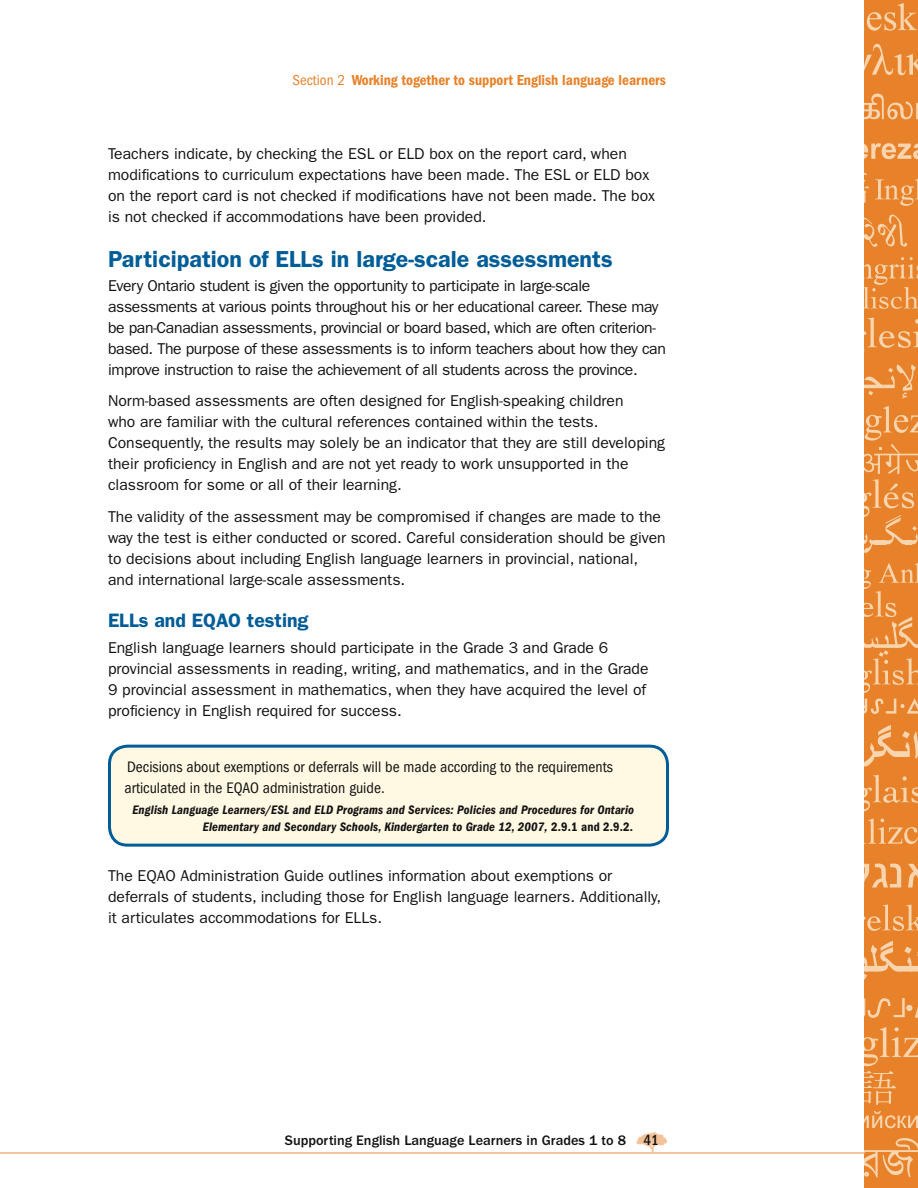
<style>
.page{position:relative;width:918px;height:1188px;background:#fff}
.page>*{position:absolute;margin:0;border:0;box-sizing:border-box;transform-origin:0 0}
.t1{font:600 23.25px "Franklin Gothic";color:#005d97}
.t2{font:600 19.5px "Franklin Gothic";color:#005d97}
.t3{font:15.75px/21px "Franklin Gothic";color:#121212}
.t4{font:15.75px/21px "Franklin Gothic";letter-spacing:-.02em;color:#121212}
.t5{font:condensed 15.75px/21px "Franklin Gothic";color:#121212}
.t6{font:600 condensed 15px "Franklin Gothic";color:#e8822a}
.t7{font:500 14.25px "Franklin Gothic";color:#121212}
.t8{font:italic 600 condensed 12.75px/17.2px "Franklin Gothic";letter-spacing:.01em;color:#121212;text-align:right}
.s1{font-weight:400}
.s2{font-style:normal}
.s3{font-stretch:condensed;font-size:15px}
</style>
<div class="page">
<img style="left:637px;top:1132px;width:30px;height:20px">
<div style="left:864px;top:0;width:54px;height:1188px;background:#e8822a"></div>
<svg style="left:864px;top:998px;width:54px;height:20px"></svg>
<svg style="left:864px;top:775px;width:54px;height:37px"></svg>
<svg style="left:864px;top:318px;width:54px;height:34px"></svg>
<svg style="left:864px;top:863px;width:37px;height:25px"></svg>
<svg style="left:908px;top:864px;width:10px;height:24px"></svg>
<svg style="left:864px;top:819px;width:54px;height:25px"></svg>
<svg style="left:864px;top:215px;width:43px;height:32px"></svg>
<svg style="left:864px;top:3px;width:53px;height:28px"></svg>
<svg style="left:864px;top:257px;width:54px;height:52px"></svg>
<svg style="left:864px;top:1138px;width:54px;height:40px"></svg>
<svg style="left:864px;top:563px;width:54px;height:151px"></svg>
<svg style="left:864px;top:143px;width:54px;height:16px"></svg>
<svg style="left:864px;top:94px;width:54px;height:25px"></svg>
<svg style="left:864px;top:406px;width:54px;height:147px"></svg>
<svg style="left:864px;top:725px;width:54px;height:41px"></svg>
<svg style="left:864px;top:364px;width:52px;height:35px"></svg>
<svg style="left:864px;top:905px;width:54px;height:75px"></svg>
<svg style="left:864px;top:172px;width:54px;height:34px"></svg>
<svg style="left:864px;top:1027px;width:54px;height:78px"></svg>
<svg style="left:864px;top:1111px;width:54px;height:17px"></svg>
<svg style="left:864px;top:44px;width:54px;height:32px"></svg>
<hr style="left:0;top:1152px;width:865px;height:2px;background:#f4c298">
<div style="left:110px;top:746px;width:558px;height:99px;background:#fff8e3;border-radius:18px"></div>
<div style="left:108px;top:745px;width:561px;height:102px;border:3px solid #005d97;border-radius:18px"></div>
<p class="t6" style="left:293px;top:71px;width:375px"><span class="s1">Section 2</span> Working together to support English language learners</p>
<p class="t3" style="left:108px;top:143px;width:549px">Teachers indicate, by checking the ESL or ELD box on the report card, when modifications to curriculum expectations have been made. The ESL or ELD box on the report card is not checked if modifications have not been made. The box is not checked if accommodations have been provided.</p>
<h1 class="t1" style="left:108px;top:245px;width:506px">Participation of ELLs in large-scale assessments</h1>
<p class="t4" style="left:108px;top:275px;width:559px">Every Ontario student is given the opportunity to participate in large-scale assessments at various points throughout his or her educational career. These may be pan-Canadian assessments, provincial or board based, which are often criterion&shy;based. The purpose of these assessments is to inform teachers about how they can improve instruction to raise the achievement of all students across the province.</p>
<p class="t3" style="left:108px;top:391px;width:559px">Norm-based assessments are often designed for English-speaking children<br>who are familiar with the cultural references contained within the tests.<br>Consequently, the results may solely be an indicator that they are still developing their proficiency in English and are not yet ready to work unsupported in the classroom for some or all of their learning.</p>
<p class="t3" style="left:108px;top:506px;width:559px">The validity of the assessment may be compromised if changes are made to the way the test is either conducted or scored. Careful consideration should be given to decisions about including English language learners in provincial, national, and international large-scale assessments.</p>
<p class="t2" style="left:108px;top:609px;width:202px">ELLs and EQAO testing</p>
<p class="t3" style="left:108px;top:637px;width:542px">English language learners should participate in the Grade 3 and Grade 6 provincial assessments in reading, writing, and mathematics, and in the Grade 9 provincial assessment in mathematics, when they have acquired the level of proficiency in English required for success.</p>
<p class="t5" style="left:125px;top:756px;width:490px">Decisions about exemptions or deferrals will be made according to the requirements articulated in the EQAO administration guide.</p>
<p class="t8" style="left:132px;top:801px;width:503px">English Language Learners/ESL and ELD Programs and Services: Policies and Procedures for Ontario<br>Elementary and Secondary Schools, Kindergarten to Grade 12, 2007, <span class="s2">2.9.1 and 2.9.2.</span></p>
<p class="t3" style="left:108px;top:865px;width:555px">The EQAO Administration Guide outlines information about exemptions or deferrals of students, including those for English language learners. Additionally, it articulates accommodations for ELLs.</p>
<p class="t7" style="left:285px;top:1132px;width:375px">Supporting English Language Learners in Grades 1 to 8 <span class="s3">41</span></p>
</div>
